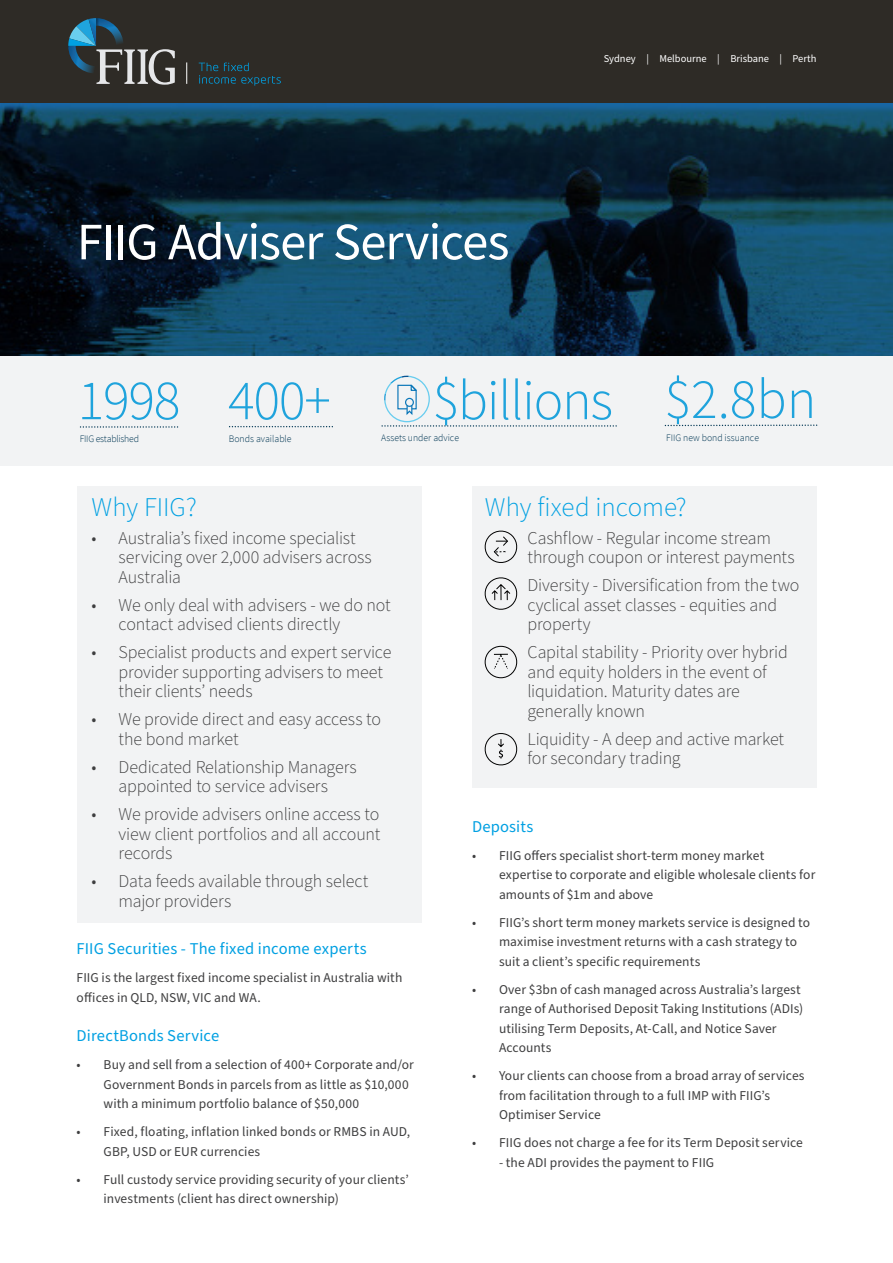
<style>
.page{position:relative;width:893px;height:1263px;background:#fff}
.page>*{position:absolute;margin:0;border:0;box-sizing:border-box;transform-origin:0 0}
.t1{font:300 56.85px "Source Sans Pro";letter-spacing:-.025em;color:#1fa3dc}
.FIIG_-_Headline_Light{font:52.5px "Source Sans Pro";letter-spacing:-.02em;color:#fff}
.FIIG_-_Heading_3{font:300 27px "Source Sans Pro";color:#00a0e2}
.FIIG___Body_Text{font:300 18px/19.5px "Source Sans Pro";letter-spacing:-.01em;color:#3e3e3f}
.FIIG_-_Heading_3-2{font:16.5px "Source Sans Pro";letter-spacing:.01em;color:#00a0e2}
.FIIG___Body_Text-2{font:16.5px "Source Sans Pro";letter-spacing:.01em;color:#00a0e2}
.FIIG___Body_Text-3{font:13.5px/19.5px "Source Sans Pro";letter-spacing:.005em;color:#3e3e3f}
.t2{font:10.5px "Source Sans Pro";color:#fff}
.t3{font:300 9.9px "Source Sans Pro";color:#023754}
.t4{font:300 9.9px "Source Sans Pro";letter-spacing:-.025em;color:#023754}
</style>
<div class="page">
<img style="left:0;top:102px;width:893px;height:254px">
<div style="left:472px;top:486px;width:344px;height:302px;background:#f2f3f4"></div>
<div style="left:0;top:0;width:893px;height:102px;background:#2e2b26"></div>
<svg style="left:186px;top:62px;width:1px;height:22px"></svg>
<svg style="left:68px;top:18px;width:107px;height:67px"></svg>
<svg style="left:199px;top:63px;width:82px;height:23px"></svg>
<div style="left:0;top:356px;width:893px;height:110px;background:#f2f3f4"></div>
<svg style="left:230px;top:426px;width:103px;height:1px"></svg>
<svg style="left:665px;top:424px;width:153px;height:2px"></svg>
<svg style="left:382px;top:376px;width:235px;height:51px"></svg>
<div style="left:405px;top:398px;width:9px;height:9px;border:1px solid #0c77b9;border-radius:50%"></div>
<svg style="left:80px;top:426px;width:99px;height:2px"></svg>
<div style="left:77px;top:486px;width:344px;height:437px;background:#f2f3f4"></div>
<svg style="left:484px;top:530px;width:34px;height:33px"></svg>
<svg style="left:484px;top:577px;width:34px;height:33px"></svg>
<svg style="left:484px;top:646px;width:33px;height:32px"></svg>
<svg style="left:484px;top:733px;width:34px;height:33px"></svg>
<p class="FIIG_-_Headline_Light" style="left:77px;top:207px;width:434px">FIIG Adviser Services</p>
<p class="t2" style="left:604px;top:52px;width:214px">Sydney | Melbourne | Brisbane | Perth</p>
<p class="t1" style="left:78px;top:366px;width:104px">1998</p>
<p class="t1" style="left:664px;top:365px;width:154px">$2.8bn</p>
<p class="t4" style="left:80px;top:433px;width:61px">FIIG established</p>
<p class="t1" style="left:228px;top:366px;width:104px">400+</p>
<p class="t1" style="left:432px;top:366px;width:182px">$billions</p>
<p class="t3" style="left:229px;top:433px;width:64px">Bonds available</p>
<p class="t3" style="left:381px;top:432px;width:79px">Assets under advice</p>
<p class="t3" style="left:666px;top:431px;width:94px">FIIG new bond issuance</p>
<p class="FIIG_-_Heading_3" style="left:92px;top:489px;width:107px">Why FIIG?</p>
<p class="FIIG___Body_Text" style="left:119px;top:528px;width:255px;text-indent:-27px">• Australia’s fixed income specialist servicing over 2,000 advisers across<br>Australia</p>
<p class="FIIG___Body_Text" style="left:119px;top:595px;width:274px;text-indent:-27px">• We only deal with advisers - we do not contact advised clients directly</p>
<p class="FIIG___Body_Text" style="left:119px;top:643px;width:274px;text-indent:-27px">• Specialist products and expert service provider supporting advisers to meet their clients’ needs</p>
<p class="FIIG___Body_Text" style="left:119px;top:710px;width:264px;text-indent:-27px">• We provide direct and easy access to the bond market</p>
<p class="FIIG___Body_Text" style="left:92px;top:757px;width:267px;text-align:center">• Dedicated Relationship Managers appointed to service advisers</p>
<p class="FIIG___Body_Text" style="left:119px;top:805px;width:263px;text-align:justify;text-indent:-27px">• We provide advisers online access to view client portfolios and all account records</p>
<p class="FIIG___Body_Text" style="left:119px;top:872px;width:251px;text-indent:-27px">• Data feeds available through select major providers</p>
<p class="FIIG_-_Heading_3-2" style="left:77px;top:938px;width:292px">FIIG Securities - The fixed income experts</p>
<p class="FIIG___Body_Text-3" style="left:77px;top:968px;width:327px">FIIG is the largest fixed income specialist in Australia with offices in QLD, NSW, VIC and WA.</p>
<p class="FIIG___Body_Text-2" style="left:77px;top:1025px;width:144px">DirectBonds Service</p>
<p class="FIIG___Body_Text-3" style="left:104px;top:1056px;width:312px;text-indent:-27px">• Buy and sell from a selection of 400+ Corporate and/or<br>Government Bonds in parcels from as little as $10,000 with a minimum portfolio balance of $50,000</p>
<p class="FIIG___Body_Text-3" style="left:104px;top:1123px;width:308px;text-indent:-27px">• Fixed, floating, inflation linked bonds or RMBS in AUD,<br>GBP, USD or EUR currencies</p>
<p class="FIIG___Body_Text-3" style="left:104px;top:1170px;width:307px;text-indent:-27px">• Full custody service providing security of your clients’ investments (client has direct ownership)</p>
<p class="FIIG_-_Heading_3" style="left:485px;top:489px;width:203px">Why fixed income?</p>
<p class="FIIG___Body_Text" style="left:527px;top:528px;width:269px">Cashflow - Regular income stream through coupon or interest payments</p>
<p class="FIIG___Body_Text" style="left:527px;top:576px;width:273px">Diversity - Diversification from the two cyclical asset classes - equities and property</p>
<p class="FIIG___Body_Text" style="left:527px;top:643px;width:262px">Capital stability - Priority over hybrid and equity holders in the event of liquidation. Maturity dates are generally known</p>
<p class="FIIG___Body_Text" style="left:527px;top:729px;width:258px">Liquidity - A deep and active market for secondary trading</p>
<p class="FIIG_-_Heading_3-2" style="left:472px;top:815px;width:63px">Deposits</p>
<p class="FIIG___Body_Text-3" style="left:499px;top:846px;width:318px;text-indent:-27px">• FIIG offers specialist short-term money market expertise to corporate and eligible wholesale clients for amounts of $1m and above</p>
<p class="FIIG___Body_Text-3" style="left:499px;top:913px;width:313px;text-indent:-27px">• FIIG’s short term money markets service is designed to maximise investment returns with a cash strategy to suit a client’s specific requirements</p>
<p class="FIIG___Body_Text-3" style="left:499px;top:980px;width:306px;text-indent:-27px">• Over $3bn of cash managed across Australia’s largest range of Authorised Deposit Taking Institutions (ADIs) utilising Term Deposits, At-Call, and Notice Saver Accounts</p>
<p class="FIIG___Body_Text-3" style="left:499px;top:1066px;width:307px;text-indent:-27px">• Your clients can choose from a broad array of services from facilitation through to a full IMP with FIIG’s<br>Optimiser Service</p>
<p class="FIIG___Body_Text-3" style="left:472px;top:1133px;width:332px">• FIIG does not charge a fee for its Term Deposit service</p>
<p class="FIIG___Body_Text-3" style="left:499px;top:1153px;width:217px">- the ADI provides the payment to FIIG</p>
</div>
